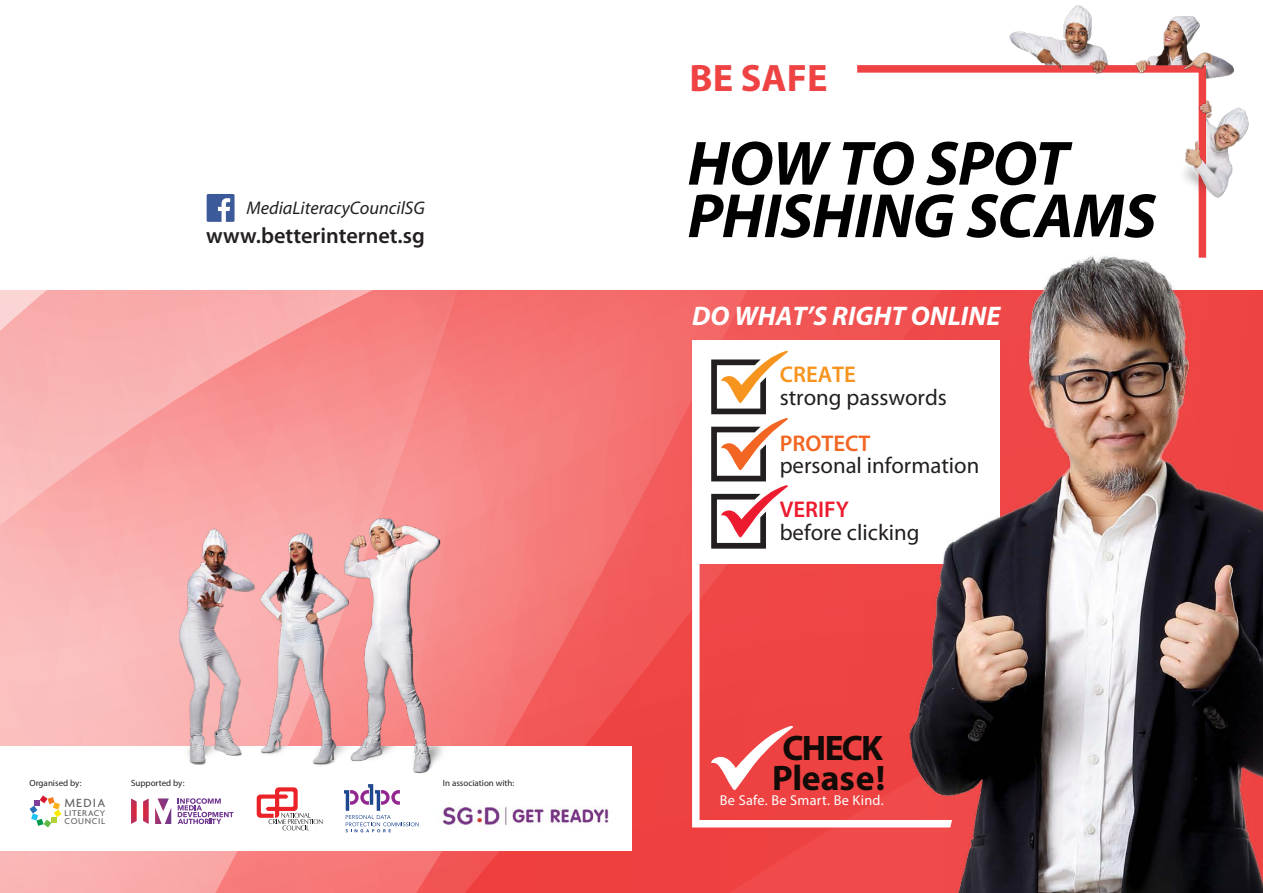
<style>
.page{position:relative;width:1263px;height:893px;background:#fff}
.page>*{position:absolute;margin:0;border:0;box-sizing:border-box;transform-origin:0 0}
.t1{font:italic 700 63px/52.5px "Myriad Pro";letter-spacing:-.01em;color:#000}
.t2{font:700 38.4px "Myriad Pro";color:#ef4343}
.t3{font:700 35.55px/29.8px "Myriad Pro";letter-spacing:-.01em;color:#130b08}
.t4{font:italic 700 27px "Myriad Pro";color:#fff}
.t5{font:22.8px "Myriad Pro";color:#231f20}
.t6{font:600 22.8px "Myriad Pro";color:#f26522}
.t7{font:600 22.8px "Myriad Pro";color:#f7941e}
.t8{font:600 22.8px "Myriad Pro";color:#ed1b2f}
.t9{font:600 22.2px "Myriad Pro";color:#231f20}
.t10{font:italic 18.3px "Myriad Pro";color:#231f20}
.t11{font:14.25px "Myriad Pro";letter-spacing:.02em;color:#fff}
.t12{font:500 12.9px "Agenda";letter-spacing:.09em;color:#636466}
.t13{font:9px "Myriad Pro";color:#231f20}
.t14{font:500 9px/8.6px "Agenda";letter-spacing:.08em;color:#636466}
</style>
<div class="page">
<svg style="left:0;top:290px;width:419px;height:603px;background:#f9a5a5"></svg>
<svg style="left:419px;top:290px;width:347px;height:603px;background:#f36666"></svg>
<div style="left:0;top:746px;width:631px;height:104px;background:#fff"></div>
<svg style="left:692px;top:563px;width:74px;height:264px;fill:#ef4444"></svg>
<svg style="left:207px;top:194px;width:28px;height:28px"></svg>
<svg style="left:857px;top:65px;width:152px;height:8px"></svg>
<div style="left:692px;top:340px;width:307px;height:223px;background:#fff"></div>
<svg style="left:711px;top:359px;width:55px;height:190px"></svg>
<img style="left:766px;top:215px;width:497px;height:678px">
<img style="left:1184px;top:136px;width:60px;height:79px">
<img style="left:1009px;top:5px;width:240px;height:131px">
<img style="left:132px;top:486px;width:347px;height:327px">
<svg style="left:30px;top:795px;width:32px;height:32px"></svg>
<svg style="left:178px;top:798px;width:55px;height:26px"></svg>
<svg style="left:143px;top:798px;width:6px;height:26px"></svg>
<svg style="left:131px;top:798px;width:6px;height:26px"></svg>
<svg style="left:155px;top:798px;width:16px;height:26px"></svg>
<svg style="left:257px;top:787px;width:65px;height:43px"></svg>
<img style="left:419px;top:789px;width:190px;height:37px">
<svg style="left:344px;top:784px;width:75px;height:48px"></svg>
<p class="t10" style="left:246px;top:197px;width:180px">MediaLiteracyCouncilSG</p>
<p class="t9" style="left:206px;top:221px;width:220px">www.betterinternet.sg</p>
<p class="t13" style="left:30px;top:778px;width:53px">Organised by:</p>
<p class="t13" style="left:131px;top:778px;width:55px">Supported by:</p>
<p class="t13" style="left:443px;top:778px;width:73px">In association with:</p>
<p class="t12" style="left:65px;top:795px;width:42px">MEDIA</p>
<p class="t14" style="left:65px;top:808px;width:42px">LITERACY<br>COUNCIL</p>
<h2 class="t2" style="left:689px;top:53px;width:139px">BE SAFE</h2>
<h1 class="t1" style="left:687px;top:135px;width:470px">HOW TO SPOT<br>PHISHING SCAMS</h1>
<p class="t4" style="left:692px;top:298px;width:310px">DO WHAT’S RIGHT ONLINE</p>
<p class="t7" style="left:780px;top:360px;width:78px">CREATE</p>
<p class="t5" style="left:780px;top:383px;width:169px">strong passwords</p>
<p class="t6" style="left:780px;top:428px;width:92px">PROTECT</p>
<p class="t5" style="left:780px;top:452px;width:201px">personal information</p>
<p class="t8" style="left:780px;top:495px;width:71px">VERIFY</p>
<p class="t5" style="left:780px;top:518px;width:141px">before clicking</p>
<h3 class="t3" style="left:772px;top:732px;width:115px">CHECK<br>Please!</h3>
<p class="t11" style="left:720px;top:792px;width:165px">Be Safe. Be Smart. Be Kind.</p>
</div>
